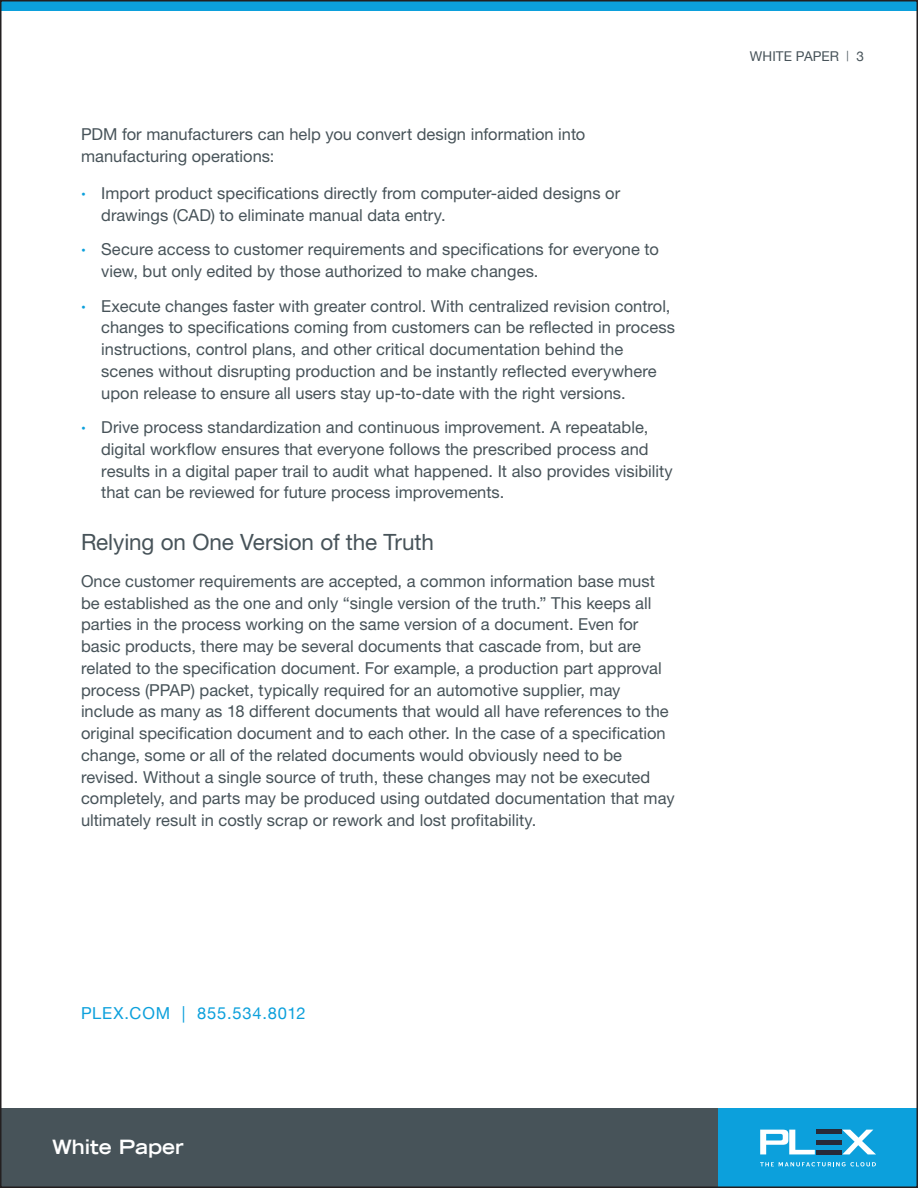
<style>
.page{position:relative;width:918px;height:1188px;background:#fff}
.page>*{position:absolute;margin:0;border:0;box-sizing:border-box;transform-origin:0 0}
.subhead{font:22.5px "Helvetica Neue LT Pro";letter-spacing:-.005em;color:#475359}
.t1{font:700 expanded 19.5px "Trade Gothic LT";color:#fff}
.copy{font:16.5px/21.8px "Helvetica Neue LT Pro";color:#475359}
.t2{font:16.5px "Helvetica Neue";letter-spacing:.05em;color:#0ca0dc}
.t3{font:13.5px "Helvetica Neue";letter-spacing:.005em;color:#475359}
.s1{font-family:"Helvetica Neue";font-size:13.5px;color:#0ca0dc}
.s2{font-size:10.5px}
</style>
<div class="page">
<div style="left:0;top:1108px;width:735px;height:80px;background:#475359"></div>
<div style="left:718px;top:1108px;width:200px;height:80px;background:#0ca0dc"></div>
<svg style="left:760px;top:1130px;width:55px;height:24px"></svg>
<svg style="left:842px;top:1130px;width:34px;height:24px"></svg>
<hr style="left:816px;top:1150px;width:25px;height:4px;background:#282a38">
<hr style="left:816px;top:1130px;width:25px;height:4px;background:#282a38">
<div style="left:816px;top:1140px;width:25px;height:5px;background:#282a38"></div>
<svg style="left:760px;top:1162px;width:116px;height:4px"></svg>
<div style="left:0;top:0;width:918px;height:11px;background:#0ca0dc"></div>
<p class="copy" style="left:81px;top:123px;width:506px">PDM for manufacturers can help you convert design information into manufacturing operations:</p>
<p class="copy" style="left:101px;top:182px;width:520px;text-indent:-20px"><span class="s1">•</span> Import product specifications directly from computer-aided designs or drawings (CAD) to eliminate manual data entry.</p>
<p class="copy" style="left:101px;top:238px;width:559px;text-indent:-20px"><span class="s1">•</span> Secure access to customer requirements and specifications for everyone to view, but only edited by those authorized to make changes.</p>
<p class="copy" style="left:101px;top:294px;width:575px;text-indent:-20px"><span class="s1">•</span> Execute changes faster with greater control. With centralized revision control, changes to specifications coming from customers can be reflected in process instructions, control plans, and other critical documentation behind the scenes without disrupting production and be instantly reflected everywhere upon release to ensure all users stay up-to-date with the right versions.</p>
<p class="copy" style="left:101px;top:416px;width:573px;text-indent:-20px"><span class="s1">•</span> Drive process standardization and continuous improvement. A repeatable, digital workflow ensures that everyone follows the prescribed process and results in a digital paper trail to audit what happened. It also provides visibility that can be reviewed for future process improvements.</p>
<p class="subhead" style="left:81px;top:529px;width:354px">Relying on One Version of the Truth</p>
<p class="copy" style="left:81px;top:570px;width:595px">Once customer requirements are accepted, a common information base must be established as the one and only “single version of the truth.” This keeps all parties in the process working on the same version of a document. Even for basic products, there may be several documents that cascade from, but are related to the specification document. For example, a production part approval process (PPAP) packet, typically required for an automotive supplier, may include as many as 18 different documents that would all have references to the original specification document and to each other. In the case of a specification change, some or all of the related documents would obviously need to be revised. Without a single source of truth, these changes may not be executed completely, and parts may be produced using outdated documentation that may ultimately result in costly scrap or rework and lost profitability.</p>
<p class="t2" style="left:81px;top:1002px;width:226px">PLEX.COM | 855.534.8012</p>
<p class="t1" style="left:52px;top:1134px;width:133px">White Paper</p>
<p class="t3" style="left:750px;top:46px;width:116px">WHITE PAPER <span class="s2">|</span> 3</p>
</div>
